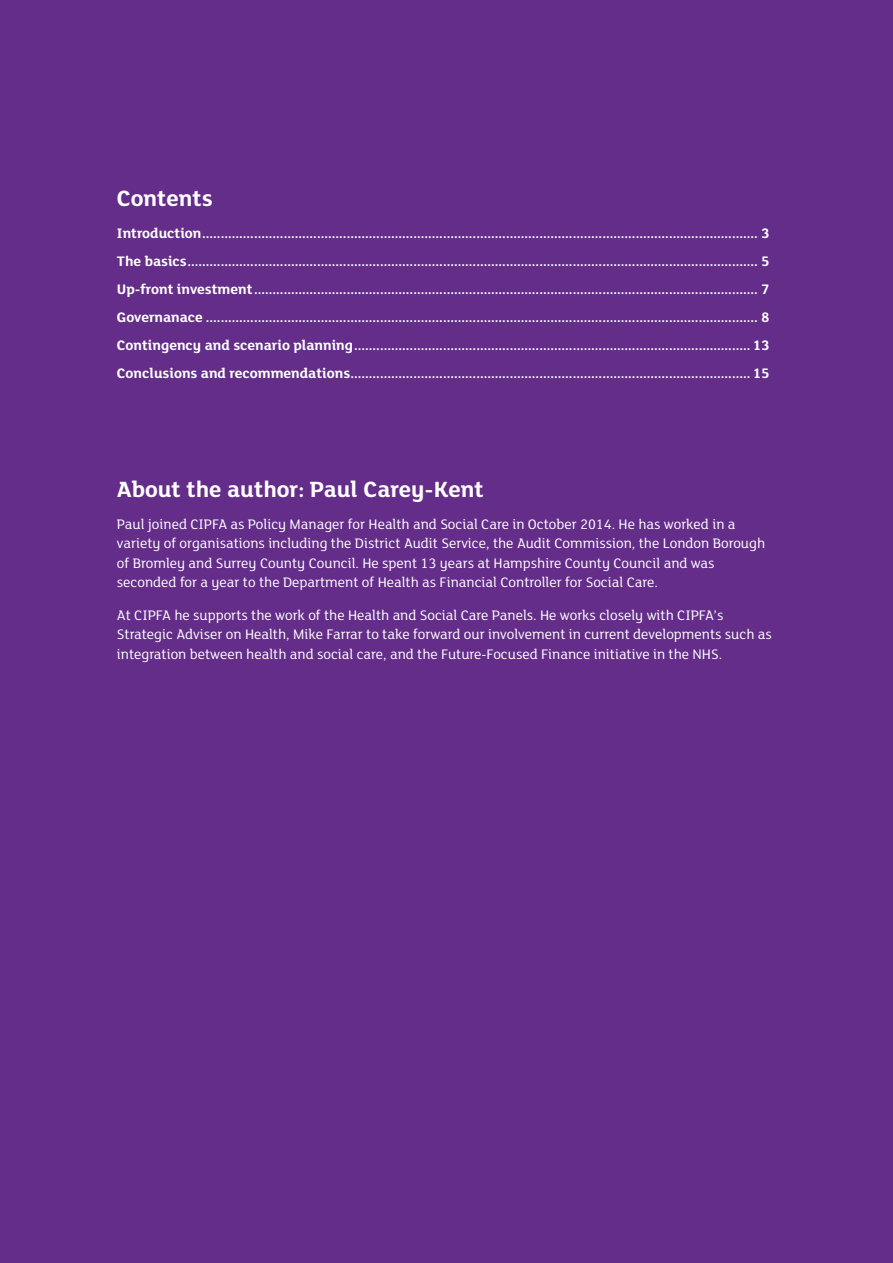
<style>
.page{position:relative;width:893px;height:1263px;background:#642d89}
.page>*{position:absolute;margin:0;border:0;box-sizing:border-box;transform-origin:0 0}
.t1{font:700 24px "FS Lola";color:#fff}
.Contents{font:700 15px "FS Lola";color:#fff}
.t2{font:15px/19.5px "FS Lola";color:#fff}
</style>
<div class="page">
<p class="t1" style="left:117px;top:181px;width:97px">Contents</p>
<p class="Contents" style="left:117px;top:223px;width:654px">Introduction...................................................................................................................................................... 3</p>
<p class="Contents" style="left:117px;top:251px;width:654px">The basics.......................................................................................................................................................... 5</p>
<p class="Contents" style="left:117px;top:279px;width:654px">Up-front investment........................................................................................................................................ 7</p>
<p class="Contents" style="left:117px;top:307px;width:654px">Governanace ..................................................................................................................................................... 8</p>
<p class="Contents" style="left:117px;top:335px;width:654px">Contingency and scenario planning........................................................................................................... 13</p>
<p class="Contents" style="left:117px;top:363px;width:654px">Conclusions and recommendations............................................................................................................ 15</p>
<p class="t1" style="left:117px;top:472px;width:368px">About the author: Paul Carey-Kent</p>
<p class="t2" style="left:117px;top:514px;width:650px">Paul joined CIPFA as Policy Manager for Health and Social Care in October 2014. He has worked in a variety of organisations including the District Audit Service, the Audit Commission, the London Borough of Bromley and Surrey County Council. He spent 13 years at Hampshire County Council and was seconded for a year to the Department of Health as Financial Controller for Social Care.</p>
<p class="t2" style="left:117px;top:604px;width:656px">At CIPFA he supports the work of the Health and Social Care Panels. He works closely with CIPFA’s<br>Strategic Adviser on Health, Mike Farrar to take forward our involvement in current developments such as integration between health and social care, and the Future-Focused Finance initiative in the NHS.</p>
</div>
